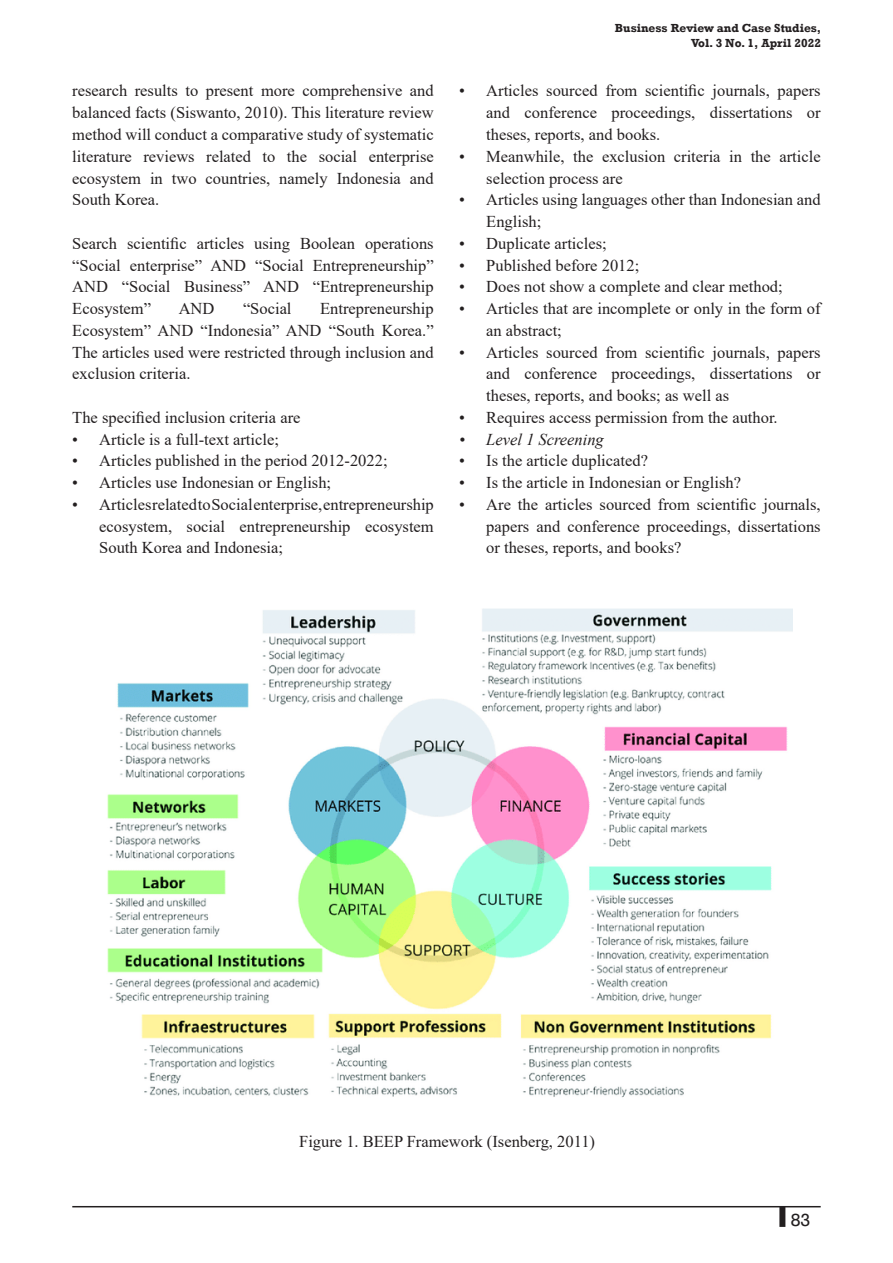
<style>
.page{position:relative;width:893px;height:1263px;background:#fff}
.page>*{position:absolute;margin:0;border:0;box-sizing:border-box;transform-origin:0 0}
.t1{font:18px "Rockwell";color:#231f20}
.Default{font:16.5px/21.8px "Times New Roman";color:#231f20;text-align:justify}
.t2{font:italic 16.5px "Times New Roman";color:#231f20}
.t3{font:700 12px/15px "Rockwell";color:#231f20;text-align:right}
</style>
<div class="page">
<hr style="left:72px;top:1206px;width:749px;height:1px;background:#231f20">
<div style="left:779px;top:1207px;width:6px;height:20px;background:#231f20"></div>
<img style="left:107px;top:608px;width:686px;height:490px">
<p class="Default" style="left:72px;top:80px;width:363px">research results to present more comprehensive and balanced facts (Siswanto, 2010). This literature review method will conduct a comparative study of systematic literature reviews related to the social enterprise ecosystem in two countries, namely Indonesia and South Korea.</p>
<p class="Default" style="left:72px;top:232px;width:363px">Search scientific articles using Boolean operations “Social enterprise” AND “Social Entrepreneurship” AND “Social Business” AND “Entrepreneurship Ecosystem”</p>
<p class="Default" style="left:72px;top:297px;width:363px;text-indent:248px">Entrepreneurship Ecosystem” AND “Indonesia” AND “South Korea.” The articles used were restricted through inclusion and exclusion criteria.</p>
<p class="Default" style="left:72px;top:406px;width:230px">The specified inclusion criteria are</p>
<p class="Default" style="left:72px;top:428px;width:208px">• Article is a full-text article;</p>
<p class="Default" style="left:72px;top:449px;width:317px">• Articles published in the period 2012-2022;</p>
<p class="Default" style="left:72px;top:471px;width:260px">• Articles use Indonesian or English;</p>
<p class="Default" style="left:99px;top:493px;width:336px;text-indent:-27px">• Articles related to Social enterprise, entrepreneurship ecosystem, social entrepreneurship ecosystem South Korea and Indonesia;</p>
<p class="Default" style="left:179px;top:297px;width:37px">AND</p>
<p class="Default" style="left:243px;top:297px;width:50px">“Social</p>
<p class="t3" style="left:615px;top:20px;width:208px">Business Review and Case Studies,<br>Vol. 3 No. 1, April 2022</p>
<p class="Default" style="left:486px;top:80px;width:336px;text-indent:-27px">• Articles sourced from scientific journals, papers and conference proceedings, dissertations or theses, reports, and books.</p>
<p class="Default" style="left:486px;top:145px;width:336px;text-indent:-27px">• Meanwhile, the exclusion criteria in the article selection process are</p>
<p class="Default" style="left:486px;top:188px;width:336px;text-indent:-27px">• Articles using languages other than Indonesian and<br>English;</p>
<p class="Default" style="left:459px;top:232px;width:149px">• Duplicate articles;</p>
<p class="Default" style="left:459px;top:254px;width:182px">• Published before 2012;</p>
<p class="Default" style="left:459px;top:275px;width:325px">• Does not show a complete and clear method;</p>
<p class="Default" style="left:486px;top:297px;width:336px;text-indent:-27px">• Articles that are incomplete or only in the form of an abstract;</p>
<p class="Default" style="left:486px;top:341px;width:336px;text-indent:-27px">• Articles sourced from scientific journals, papers and conference proceedings, dissertations or theses, reports, and books; as well as</p>
<p class="Default" style="left:459px;top:406px;width:320px">• Requires access permission from the author.</p>
<p class="t2" style="left:459px;top:428px;width:146px">• Level 1 Screening</p>
<p class="Default" style="left:459px;top:449px;width:190px">• Is the article duplicated?</p>
<p class="Default" style="left:459px;top:471px;width:283px">• Is the article in Indonesian or English?</p>
<p class="Default" style="left:486px;top:493px;width:336px;text-indent:-27px">• Are the articles sourced from scientific journals, papers and conference proceedings, dissertations or theses, reports, and books?</p>
<p class="Default" style="left:299px;top:1130px;width:297px">Figure 1. BEEP Framework (Isenberg, 2011)</p>
<p class="t1" style="left:791px;top:1209px;width:21px">83</p>
</div>
